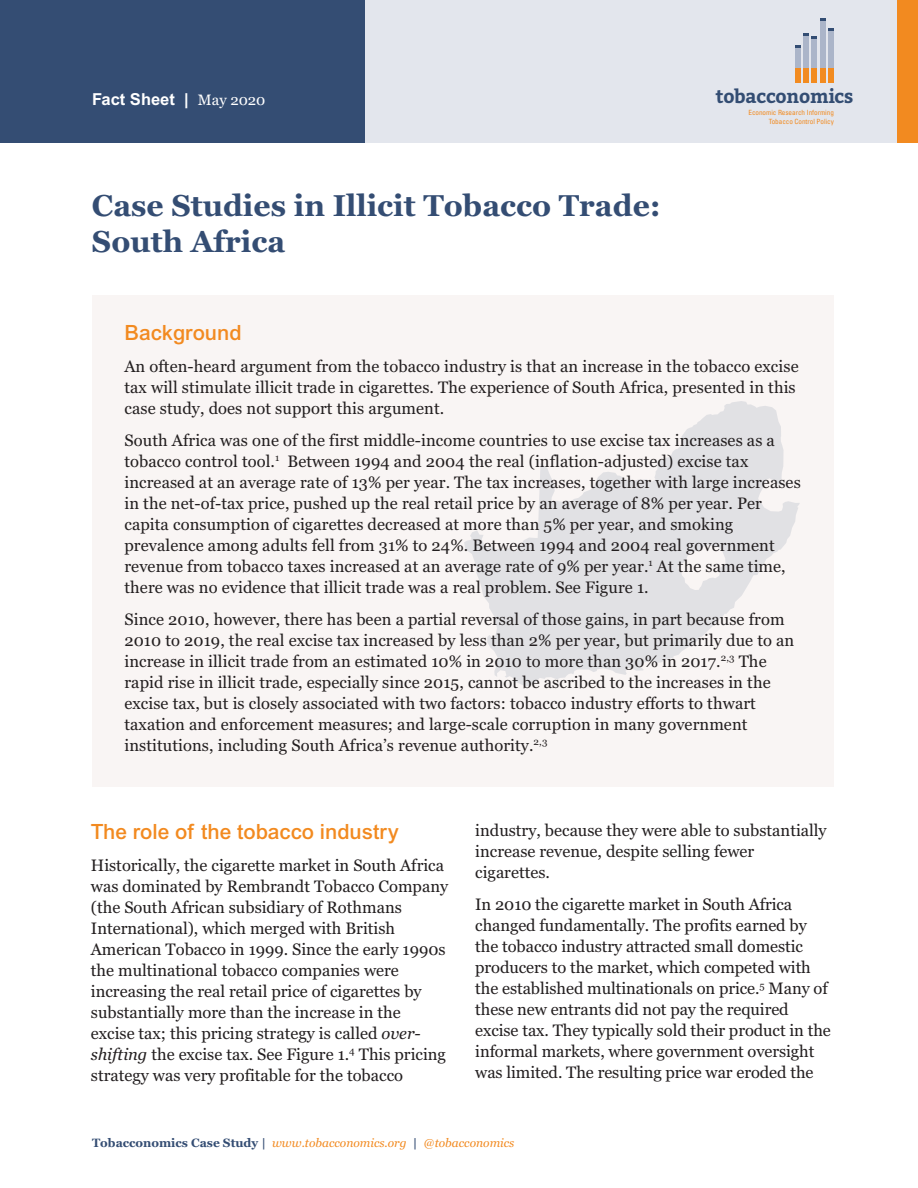
<style>
.page{position:relative;width:918px;height:1188px;background:#fff}
.page>*{position:absolute;margin:0;border:0;box-sizing:border-box;transform-origin:0 0}
.t1{font:700 30px/36px "Georgia";color:#344d73}
.t2{font:500 21px "Arial";color:#f28a20}
.t3{font:700 18.9px "Bitter";letter-spacing:-.01em;color:#334d73}
.t4{font:16.5px/21px "Georgia";letter-spacing:.005em;color:#231f20}
.t5{font:700 16.5px "Arial";color:#fff}
.t6{font:italic 12px "Georgia";color:#f28a20}
.t7{font:condensed 7.2px/9px "Univers";letter-spacing:-.005em;color:#f28b20;text-align:right}
.s1{font-family:"Georgia";font-weight:400;font-size:15px}
.s2{font-style:italic}
.s3{font-weight:700;font-style:normal;color:#344d73}
</style>
<div class="page">
<div style="left:365px;top:0;width:532px;height:143px;background:#e3e6ed"></div>
<div style="left:0;top:0;width:365px;height:143px;background:#344d73"></div>
<div style="left:897px;top:0;width:21px;height:143px;background:#f28a20"></div>
<div style="left:828px;top:30px;width:6px;height:39px;background:#abb5c9"></div>
<svg style="left:828px;top:28px;width:6px;height:3px"></svg>
<div style="left:828px;top:69px;width:6px;height:14px;background:#f28b20"></div>
<div style="left:812px;top:38px;width:5px;height:31px;background:#abb5c9"></div>
<div style="left:812px;top:69px;width:5px;height:14px;background:#f28b20"></div>
<div style="left:803px;top:35px;width:6px;height:34px;background:#abb5c9"></div>
<div style="left:803px;top:69px;width:6px;height:14px;background:#f28b20"></div>
<svg style="left:803px;top:33px;width:14px;height:5px"></svg>
<div style="left:795px;top:46px;width:5px;height:23px;background:#abb5c9"></div>
<div style="left:795px;top:69px;width:5px;height:14px;background:#f28b20"></div>
<svg style="left:795px;top:45px;width:5px;height:3px"></svg>
<div style="left:820px;top:21px;width:5px;height:48px;background:#abb5c9"></div>
<div style="left:820px;top:69px;width:5px;height:14px;background:#f28b20"></div>
<svg style="left:820px;top:18px;width:5px;height:3px"></svg>
<div style="left:92px;top:296px;width:742px;height:491px;background:#f9f5f4"></div>
<svg style="left:464px;top:401px;width:336px;height:286px;fill:#e1e1e4"></svg>
<p class="t5" style="left:92px;top:93px;width:175px">Fact Sheet | <span class="s1">May 2020</span></p>
<h1 class="t1" style="left:92px;top:188px;width:570px">Case Studies in Illicit Tobacco Trade:<br>South Africa</h1>
<p class="t3" style="left:715px;top:85px;width:139px">tobacconomics</p>
<p class="t7" style="left:748px;top:108px;width:87px">Economic Research Informing<br>Tobacco Control Policy</p>
<p class="t2" style="left:124px;top:325px;width:119px">Background</p>
<p class="t4" style="left:124px;top:356px;width:676px">An often-heard argument from the tobacco industry is that an increase in the tobacco excise tax will stimulate illicit trade in cigarettes. The experience of South Africa, presented in this case study, does not support this argument.</p>
<p class="t4" style="left:124px;top:430px;width:678px">South Africa was one of the first middle-income countries to use excise tax increases as a tobacco control tool.<sup>1</sup> Between 1994 and 2004 the real (inflation-adjusted) excise tax increased at an average rate of 13% per year. The tax increases, together with large increases in the net-of-tax price, pushed up the real retail price by an average of 8% per year. Per capita consumption of cigarettes decreased at more than 5% per year, and smoking prevalence among adults fell from 31% to 24%. Between 1994 and 2004 real government revenue from tobacco taxes increased at an average rate of 9% per year.<sup>1</sup> At the same time, there was no evidence that illicit trade was a real problem. See Figure 1.</p>
<p class="t4" style="left:124px;top:608px;width:671px">Since 2010, however, there has been a partial reversal of those gains, in part because from 2010 to 2019, the real excise tax increased by less than 2% per year, but primarily due to an increase in illicit trade from an estimated 10% in 2010 to more than 30% in 2017.<sup>2,3</sup> The rapid rise in illicit trade, especially since 2015, cannot be ascribed to the increases in the excise tax, but is closely associated with two factors: tobacco industry efforts to thwart taxation and enforcement measures; and large-scale corruption in many government institutions, including South Africa’s revenue authority.<sup>2,3</sup></p>
<p class="t2" style="left:91px;top:824px;width:310px">The role of the tobacco industry</p>
<p class="t4" style="left:91px;top:854px;width:359px">Historically, the cigarette market in South Africa was dominated by Rembrandt Tobacco Company (the South African subsidiary of Rothmans International), which merged with British American Tobacco in 1999. Since the early 1990s the multinational tobacco companies were increasing the real retail price of cigarettes by substantially more than the increase in the excise tax; this pricing strategy is called <span class="s2">over&shy;shifting</span> the excise tax. See Figure 1.<sup>4</sup> This pricing strategy was very profitable for the tobacco</p>
<p class="t4" style="left:475px;top:820px;width:353px">industry, because they were able to substantially increase revenue, despite selling fewer cigarettes.</p>
<p class="t4" style="left:475px;top:894px;width:357px">In 2010 the cigarette market in South Africa changed fundamentally. The profits earned by the tobacco industry attracted small domestic producers to the market, which competed with the established multinationals on price.<sup>5</sup> Many of these new entrants did not pay the required excise tax. They typically sold their product in the informal markets, where government oversight was limited. The resulting price war eroded the</p>
<p class="t6" style="left:92px;top:1135px;width:424px"><span class="s3">Tobacconomics Case Study |</span> www.tobacconomics.org <span class="s3">|</span> @tobacconomics</p>
</div>
